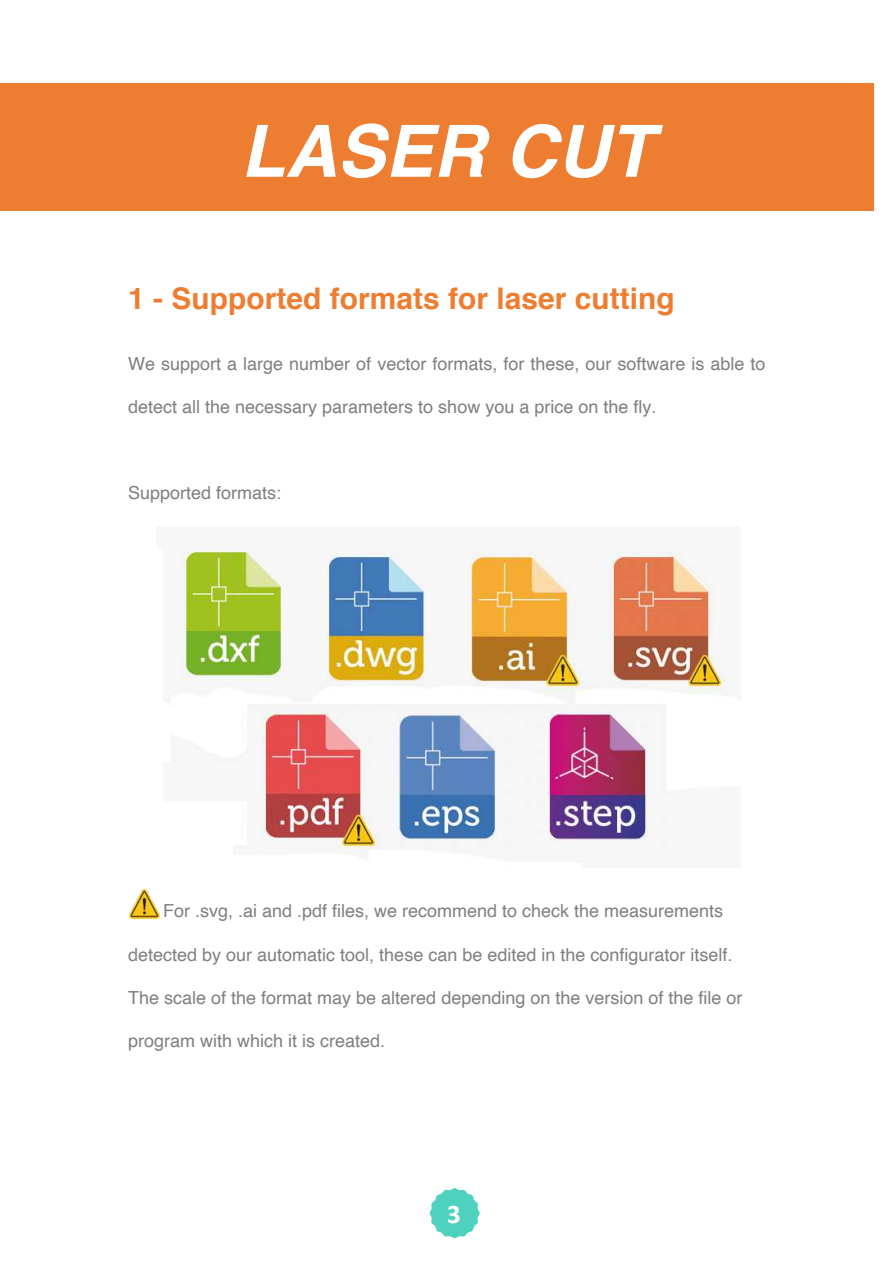
<style>
.page{position:relative;width:893px;height:1263px;background:#fff}
.page>*{position:absolute;margin:0;border:0;box-sizing:border-box;transform-origin:0 0}
.t1{font:italic 700 72px "Helvetica";color:#fff}
.t2{font:700 29.85px "Helvetica";color:#ed7d31}
.t3{font:700 27px "Calibri";color:#fff}
.t4{font:18px "Helvetica";color:#7f7f7f}
</style>
<div class="page">
<svg style="left:442px;top:1188px;width:26px;height:50px"></svg>
<img style="left:430px;top:1193px;width:50px;height:40px">
<div style="left:0;top:83px;width:873px;height:128px;background:#ed7d31"></div>
<img style="left:165px;top:551px;width:569px;height:317px">
<img style="left:130px;top:890px;width:30px;height:28px">
<h1 class="t1" style="left:241px;top:92px;width:413px">LASER CUT</h1>
<h2 class="t2" style="left:128px;top:274px;width:548px">1 - Supported formats for laser cutting</h2>
<p class="t4" style="left:128px;top:350px;width:639px">We support a large number of vector formats, for these, our software is able to</p>
<p class="t4" style="left:128px;top:393px;width:530px">detect all the necessary parameters to show you a price on the fly.</p>
<p class="t4" style="left:128px;top:479px;width:155px">Supported formats:</p>
<p class="t4" style="left:163px;top:897px;width:562px">For .svg, .ai and .pdf files, we recommend to check the measurements</p>
<p class="t4" style="left:128px;top:940px;width:606px">detected by our automatic tool, these can be edited in the configurator itself.</p>
<p class="t4" style="left:128px;top:983px;width:616px">The scale of the format may be altered depending on the version of the file or</p>
<p class="t4" style="left:128px;top:1027px;width:259px">program with which it is created.</p>
<h3 class="t3" style="left:447px;top:1194px;width:15px">$</h3>
</div>
